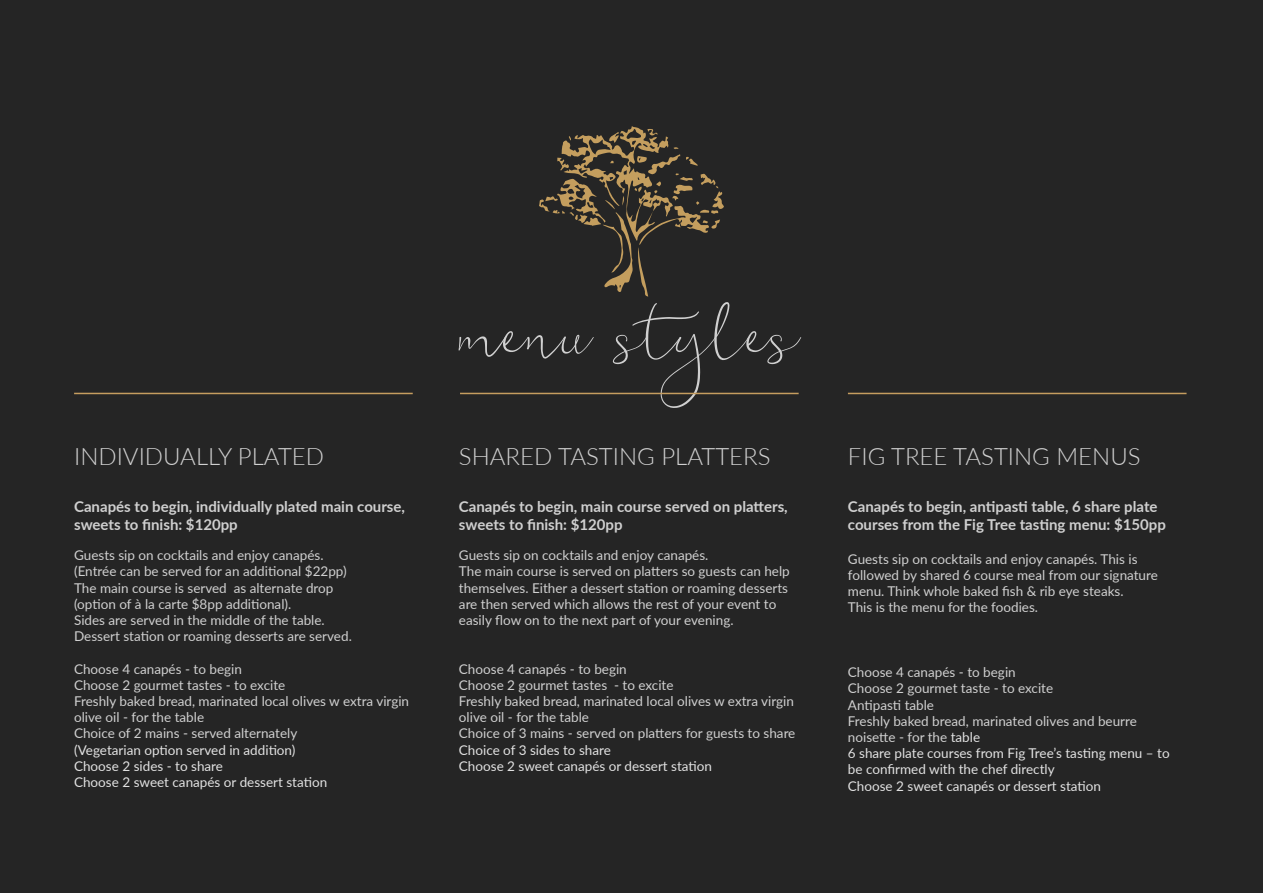
<style>
.page{position:relative;width:1263px;height:893px;background:#252525}
.page>*{position:absolute;margin:0;border:0;box-sizing:border-box;transform-origin:0 0}
.t1{font:87px "featherly";color:#d0d0d0}
.t2{font:300 24px "Lato";color:#d0d0d0}
.t3{font:700 15px/18px "Lato";color:#d0d0d0}
.t4{font:13.5px/16.2px "Lato";color:#d0d0d0}
.t5{font:13.5px/16.2px "Lato";color:#e2e2e2}
.s1{color:#e2e2e2}
</style>
<div class="page">
<svg style="left:539px;top:126px;width:185px;height:171px"></svg>
<hr style="left:74px;top:393px;width:339px;height:1px;background:#c59d5f">
<hr style="left:460px;top:393px;width:339px;height:1px;background:#c59d5f">
<hr style="left:848px;top:393px;width:338px;height:1px;background:#c59d5f">
<p class="t2" style="left:74px;top:439px;width:251px">INDIVIDUALLY PLATED</p>
<p class="t3" style="left:74px;top:496px;width:332px">Canapés to begin, individually plated main course, sweets to finish: $120pp</p>
<p class="t4" style="left:74px;top:547px;width:251px">Guests sip on cocktails and enjoy canapés.</p>
<p class="t4" style="left:74px;top:563px;width:274px">(Entrée can be served for an additional $22pp)</p>
<p class="t4" style="left:74px;top:579px;width:261px">The main course is served as alternate drop (option of à la carte $8pp additional).</p>
<p class="t4" style="left:74px;top:611px;width:279px">Sides are served in the middle of the table.<br>Dessert station or roaming desserts are served.</p>
<p class="t4" style="left:74px;top:660px;width:169px">Choose 4 canapés - to begin</p>
<p class="t4" style="left:74px;top:676px;width:213px">Choose 2 gourmet tastes - to excite</p>
<p class="t4" style="left:74px;top:692px;width:336px">Freshly baked bread, marinated local olives w extra virgin olive oil - for the table</p>
<p class="t4" style="left:74px;top:725px;width:225px">Choice of 2 mains - served alternately</p>
<p class="t5" style="left:74px;top:741px;width:223px">(Vegetarian option served in addition)</p>
<p class="t5" style="left:74px;top:757px;width:150px">Choose 2 sides - to share</p>
<p class="t5" style="left:74px;top:773px;width:255px">Choose 2 sweet canapés or dessert station</p>
<p class="t1" style="left:460px;top:270px;width:342px">menu styles</p>
<p class="t2" style="left:459px;top:439px;width:313px">SHARED TASTING PLATTERS</p>
<p class="t3" style="left:459px;top:496px;width:330px">Canapés to begin, main course served on platters, sweets to finish: $120pp</p>
<p class="t4" style="left:459px;top:547px;width:332px">Guests sip on cocktails and enjoy canapés.<br>The main course is served on platters so guests can help themselves. Either a dessert station or roaming desserts are then served which allows the rest of your event to easily flow on to the next part of your evening.</p>
<p class="t4" style="left:459px;top:660px;width:169px">Choose 4 canapés - to begin</p>
<p class="t4" style="left:459px;top:676px;width:216px">Choose 2 gourmet tastes - to excite</p>
<p class="t4" style="left:459px;top:692px;width:336px">Freshly baked bread, marinated local olives w extra virgin olive oil - for the table</p>
<p class="t4" style="left:459px;top:725px;width:338px">Choice of 3 mains - served on platters for guests to share</p>
<p class="t5" style="left:459px;top:741px;width:153px">Choice of 3 sides to share</p>
<p class="t5" style="left:459px;top:757px;width:255px">Choose 2 sweet canapés or dessert station</p>
<p class="t2" style="left:848px;top:439px;width:294px">FIG TREE TASTING MENUS</p>
<p class="t3" style="left:848px;top:496px;width:320px">Canapés to begin, antipasti table, 6 share plate courses from the Fig Tree tasting menu: $150pp</p>
<p class="t4" style="left:848px;top:550px;width:311px">Guests sip on cocktails and enjoy canapés. This is followed by shared 6 course meal from our signature menu. Think whole baked fish &amp; rib eye steaks.<br>This is the menu for the foodies.</p>
<p class="t4" style="left:848px;top:664px;width:169px">Choose 4 canapés - to begin</p>
<p class="t4" style="left:848px;top:680px;width:207px">Choose 2 gourmet taste - to excite</p>
<p class="t4" style="left:848px;top:696px;width:88px">Antipasti table</p>
<p class="t4" style="left:848px;top:712px;width:290px">Freshly baked bread, marinated olives and beurre noisette - for the <span class="s1">table</span></p>
<p class="t5" style="left:848px;top:745px;width:323px">6 share plate courses from Fig Tree’s tasting menu – to be confirmed with the chef directly</p>
<p class="t5" style="left:848px;top:777px;width:255px">Choose 2 sweet canapés or dessert station</p>
</div>
